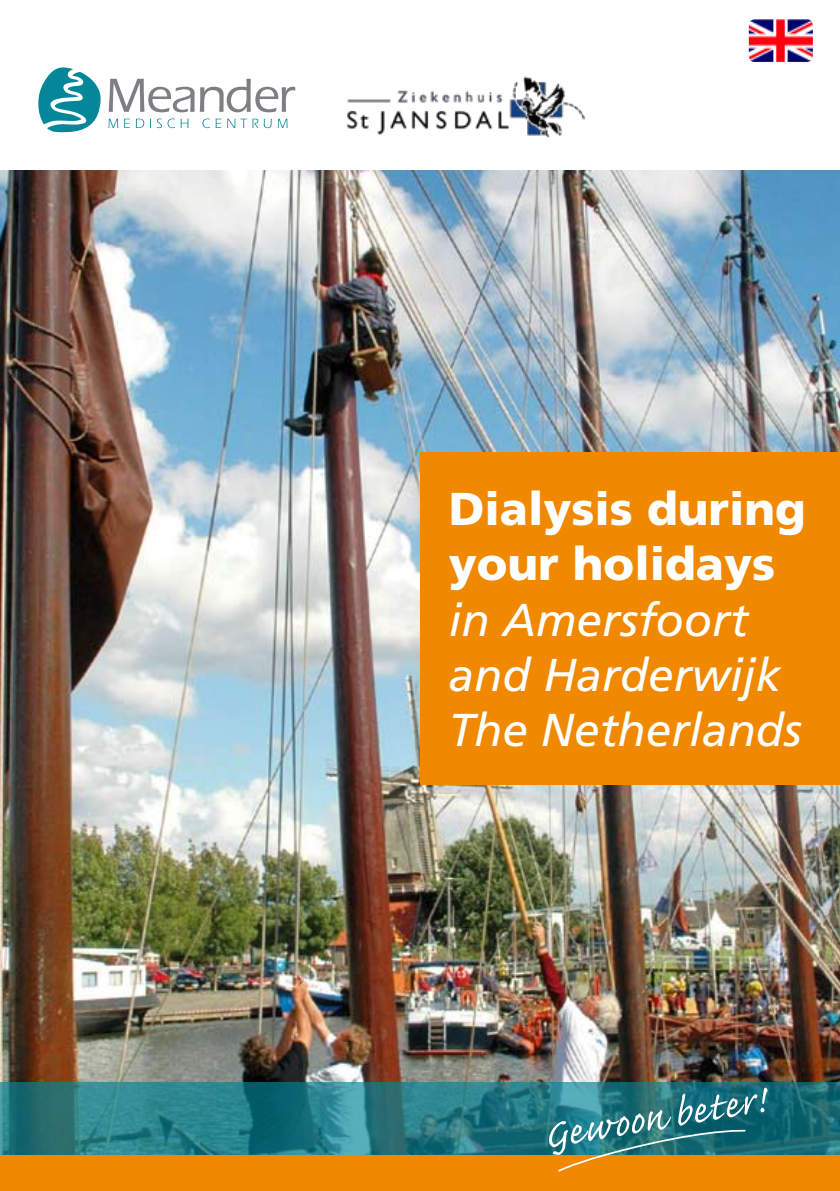
<style>
.page{position:relative;width:840px;height:1191px;background:#fff}
.page>*{position:absolute;margin:0;border:0;box-sizing:border-box;transform-origin:0 0}
.t1{font:50.8px "Caflisch Script";color:#fff}
.t2{font:italic 46px/55.2px "Frutiger";color:#fff}
.t3{font:900 46px/55.2px "Frutiger";color:#fff}
</style>
<div class="page">
<img style="left:748px;top:19px;width:64px;height:43px">
<img style="left:0;top:170px;width:839px;height:912px">
<svg style="left:0;top:1082px;width:839px;height:73px;background:#237881"></svg>
<div style="left:0;top:1155px;width:839px;height:36px;background:#f08800"></div>
<div style="left:420px;top:452px;width:419px;height:332px;background:#f08800"></div>
<svg style="left:108px;top:119px;width:10px;height:9px"></svg>
<svg style="left:124px;top:119px;width:6px;height:9px"></svg>
<svg style="left:136px;top:119px;width:8px;height:9px"></svg>
<svg style="left:157px;top:118px;width:31px;height:10px"></svg>
<svg style="left:202px;top:118px;width:19px;height:10px"></svg>
<svg style="left:227px;top:119px;width:44px;height:9px"></svg>
<svg style="left:277px;top:119px;width:10px;height:9px"></svg>
<svg style="left:38px;top:68px;width:63px;height:64px"></svg>
<svg style="left:109px;top:79px;width:186px;height:33px"></svg>
<img style="left:346px;top:76px;width:240px;height:62px">
<svg style="left:556px;top:1127px;width:190px;height:44px"></svg>
<p class="t3" style="left:448px;top:481px;width:358px">Dialysis during your holidays</p>
<p class="t2" style="left:448px;top:592px;width:354px">in Amersfoort and Harderwijk<br>The Netherlands</p>
<p class="t1" style="left:539px;top:1111px;width:225px;rotate:-10deg">Gewoon beter!</p>
</div>
